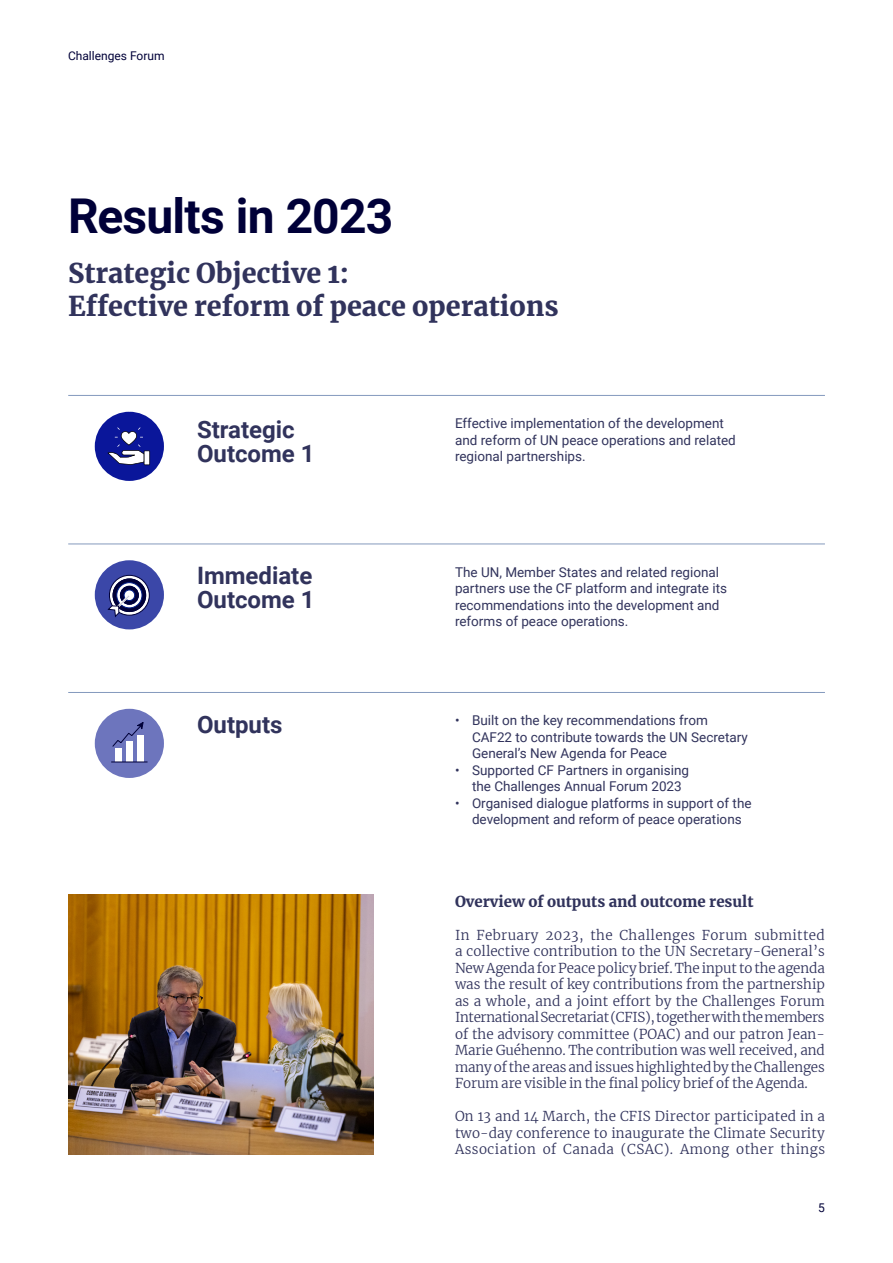
<style>
.page{position:relative;width:893px;height:1263px;background:#fff}
.page>*{position:absolute;margin:0;border:0;box-sizing:border-box;transform-origin:0 0}
.t1{font:700 48px "Roboto";letter-spacing:-.015em;color:#000038}
.Headline_3{font:700 27px/33px "Merriweather";color:#31335c}
.Headline_infographics{font:700 24px/24px "Roboto";color:#31335c}
.Intermediate_headline_1{font:700 15px "Merriweather";color:#31335c}
.Body{font:300 13.5px/16.5px "Merriweather";color:#31335c;text-align:justify}
.Body_infographics{font:13.5px/16.5px "Roboto";color:#31335c}
.Paginering{font:12px "Roboto";color:#000038}
</style>
<div class="page">
<svg style="left:92px;top:409px;width:75px;height:75px;fill:#0a169a"></svg>
<svg style="left:107px;top:427px;width:43px;height:38px"></svg>
<div style="left:93px;top:559px;width:72px;height:72px;background:#3b47a8;border-radius:50%"></div>
<div style="left:92px;top:557px;width:75px;height:75px;border:3px solid #fff;border-radius:50%"></div>
<svg style="left:107px;top:575px;width:43px;height:42px"></svg>
<hr style="left:68px;top:395px;width:757px;height:1px;background:#8499bd">
<hr style="left:68px;top:544px;width:757px;height:1px;background:#8499bd">
<hr style="left:68px;top:692px;width:757px;height:1px;background:#8499bd">
<div style="left:93px;top:707px;width:72px;height:72px;background:#6d75bd;border-radius:50%"></div>
<div style="left:92px;top:706px;width:75px;height:75px;border:3px solid #fff;border-radius:50%"></div>
<svg style="left:111px;top:722px;width:37px;height:41px"></svg>
<img style="left:68px;top:894px;width:305px;height:260px">
<p class="Paginering" style="left:68px;top:47px;width:98px">Challenges Forum</p>
<h1 class="t1" style="left:68px;top:182px;width:327px">Results in 2023</h1>
<p class="Headline_3" style="left:68px;top:256px;width:492px">Strategic Objective 1:<br>Effective reform of peace operations</p>
<p class="Headline_infographics" style="left:197px;top:417px;width:119px">Strategic<br>Outcome 1</p>
<p class="Headline_infographics" style="left:197px;top:563px;width:119px">Immediate<br>Outcome 1</p>
<p class="Headline_infographics" style="left:197px;top:712px;width:87px">Outputs</p>
<p class="Body_infographics" style="left:455px;top:414px;width:282px">Effective implementation of the development and reform of UN peace operations and related regional partnerships.</p>
<p class="Body_infographics" style="left:455px;top:563px;width:274px">The UN, Member States and related regional partners use the CF platform and integrate its recommendations into the development and reforms of peace operations.</p>
<p class="Body_infographics" style="left:472px;top:711px;width:277px;text-indent:-17px">• Built on the key recommendations from<br>CAF22 to contribute towards the UN Secretary<br>General’s New Agenda for Peace</p>
<p class="Body_infographics" style="left:472px;top:761px;width:219px;text-indent:-17px">• Supported CF Partners in organising the Challenges Annual Forum 2023</p>
<p class="Body_infographics" style="left:455px;top:794px;width:298px;text-align:center">• Organised dialogue platforms in support of the development and reform of peace operations</p>
<p class="Intermediate_headline_1" style="left:455px;top:892px;width:300px">Overview of outputs and outcome result</p>
<p class="Body" style="left:455px;top:926px;width:371px">In February 2023, the Challenges Forum submitted a collective contribution to the UN Secretary-General’s New Agenda for Peace policy brief. The input to the agenda was the result of key contributions from the partnership as a whole, and a joint effort by the Challenges Forum International Secretariat (CFIS), together with the members of the advisory committee (POAC) and our patron Jean-Marie Guéhenno. The contribution was well received, and many of the areas and issues highlighted by the Challenges Forum are visible in the final policy brief of the Agenda.</p>
<p class="Body" style="left:455px;top:1107px;width:372px">On 13 and 14 March, the CFIS Director participated in a two-day conference to inaugurate the Climate Security Association of Canada (CSAC). Among other things</p>
<p class="Paginering" style="left:818px;top:1199px;width:8px">5</p>
</div>
